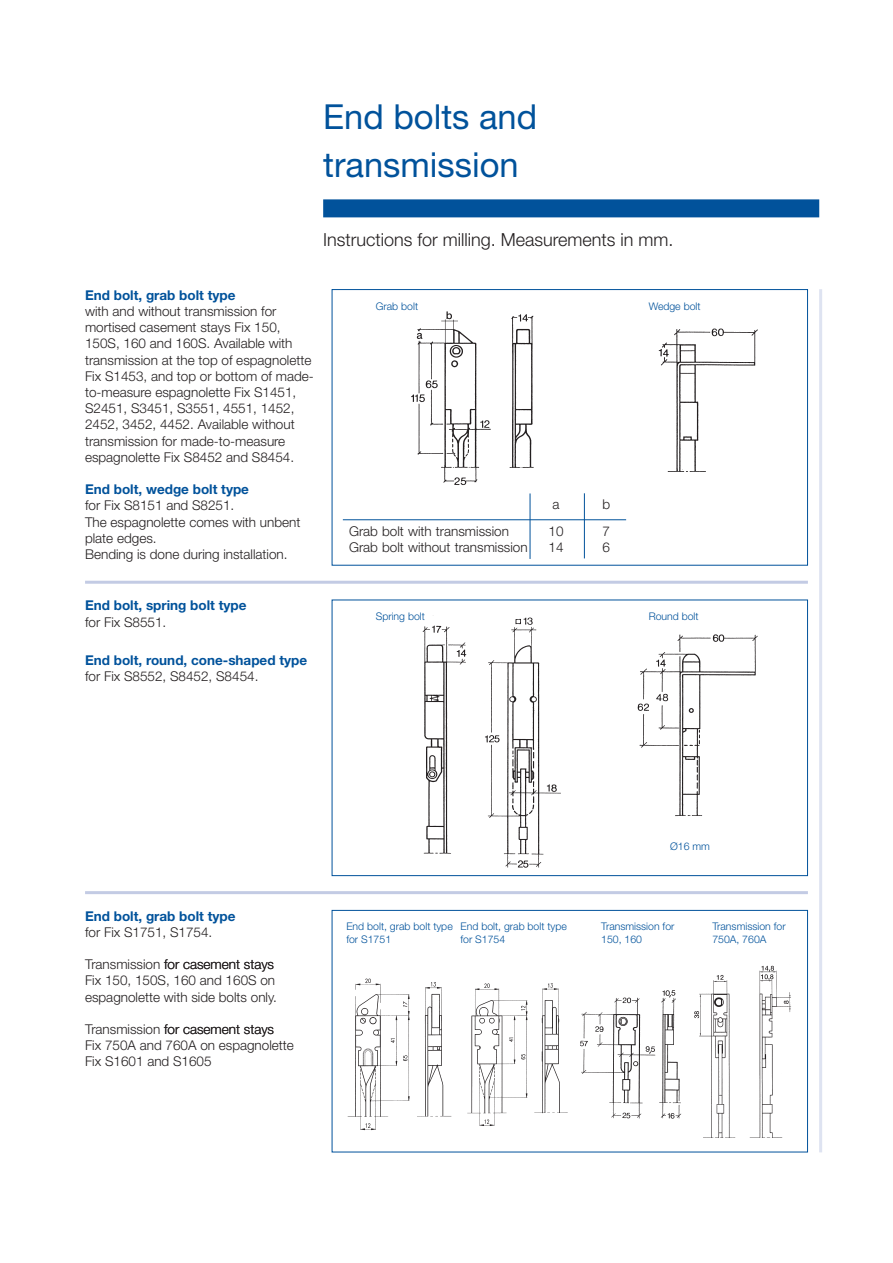
<style>
.page{position:relative;width:893px;height:1263px;background:#fff}
.page>*{position:absolute;margin:0;border:0;box-sizing:border-box;transform-origin:0 0}
.Rubrik_28p_blå{font:34.5px/48px "Helvetica Neue";color:#01529b}
._45_light_12_p{font:300 18px "Helvetica Neue";color:#231f20}
._45_light_9p_brödtex{font:300 13.5px/16.2px "Helvetica Neue";color:#231f20}
.Blå_liten_rubrik{font:700 13.5px "Helvetica Neue";color:#01529b}
.Bildtext_45_light{font:300 10.5px/12.6px "Helvetica Neue";color:#01529b}
</style>
<div class="page">
<div style="left:323px;top:199px;width:496px;height:18px;background:#01529b"></div>
<hr style="left:819px;top:289px;width:3px;height:863px;background:#dee3f1">
<div style="left:332px;top:289px;width:476px;height:277px;border:1px solid #01529b"></div>
<div style="left:332px;top:600px;width:476px;height:276px;border:1px solid #01529b"></div>
<div style="left:332px;top:910px;width:476px;height:242px;border:1px solid #01529b"></div>
<img style="left:411px;top:311px;width:123px;height:174px">
<hr style="left:85px;top:581px;width:723px;height:3px;background:#c3cbe4">
<hr style="left:85px;top:891px;width:723px;height:3px;background:#c3cbe4">
<img style="left:658px;top:328px;width:100px;height:144px">
<img style="left:637px;top:634px;width:121px;height:183px">
<img style="left:467px;top:983px;width:101px;height:143px">
<img style="left:580px;top:990px;width:101px;height:129px">
<img style="left:422px;top:615px;width:139px;height:253px">
<img style="left:694px;top:965px;width:97px;height:173px">
<img style="left:347px;top:978px;width:105px;height:153px">
<hr style="left:530px;top:493px;width:1px;height:66px;background:#01529b">
<hr style="left:584px;top:493px;width:1px;height:65px;background:#01529b">
<hr style="left:343px;top:519px;width:283px;height:1px;background:#01529b">
<p class="Rubrik_28p_blå" style="left:323px;top:93px;width:216px">End bolts and transmission</p>
<p class="_45_light_12_p" style="left:323px;top:229px;width:352px">Instructions for milling. Measurements in mm.</p>
<p class="Blå_liten_rubrik" style="left:85px;top:287px;width:152px">End bolt, grab bolt type</p>
<p class="_45_light_9p_brödtex" style="left:85px;top:303px;width:230px">with and without transmission for mortised casement stays Fix 150, 150S, 160 and 160S. Available with transmission at the top of espagnolette Fix S1453, and top or bottom of made&shy;to-measure espagnolette Fix S1451, S2451, S3451, S3551, 4551, 1452, 2452, 3452, 4452. Available without transmission for made-to-measure espagnolette Fix S8452 and S8454.</p>
<p class="Blå_liten_rubrik" style="left:85px;top:481px;width:165px">End bolt, wedge bolt type</p>
<p class="_45_light_9p_brödtex" style="left:85px;top:497px;width:151px">for Fix S8151 and S8251.</p>
<p class="_45_light_9p_brödtex" style="left:85px;top:513px;width:217px">The espagnolette comes with unbent plate edges.<br>Bending is done during installation.</p>
<p class="Blå_liten_rubrik" style="left:85px;top:597px;width:163px">End bolt, spring bolt type</p>
<p class="_45_light_9p_brödtex" style="left:85px;top:614px;width:83px">for Fix S8551.</p>
<p class="Blå_liten_rubrik" style="left:85px;top:651px;width:224px">End bolt, round, cone-shaped type</p>
<p class="_45_light_9p_brödtex" style="left:85px;top:667px;width:175px">for Fix S8552, S8452, S8454.</p>
<p class="Bildtext_45_light" style="left:376px;top:299px;width:44px">Grab bolt</p>
<p class="Bildtext_45_light" style="left:649px;top:299px;width:53px">Wedge bolt</p>
<p class="_45_light_9p_brödtex" style="left:553px;top:495px;width:9px">a</p>
<p class="_45_light_9p_brödtex" style="left:603px;top:495px;width:9px">b</p>
<p class="_45_light_9p_brödtex" style="left:349px;top:523px;width:161px">Grab bolt with transmission</p>
<p class="_45_light_9p_brödtex" style="left:549px;top:523px;width:17px">10</p>
<p class="_45_light_9p_brödtex" style="left:603px;top:523px;width:9px">7</p>
<p class="_45_light_9p_brödtex" style="left:349px;top:539px;width:180px">Grab bolt without transmission</p>
<p class="_45_light_9p_brödtex" style="left:549px;top:539px;width:17px">14</p>
<p class="_45_light_9p_brödtex" style="left:603px;top:539px;width:9px">6</p>
<p class="Bildtext_45_light" style="left:376px;top:610px;width:51px">Spring bolt</p>
<p class="Bildtext_45_light" style="left:649px;top:610px;width:51px">Round bolt</p>
<p class="Blå_liten_rubrik" style="left:85px;top:907px;width:152px">End bolt, grab bolt type</p>
<p class="_45_light_9p_brödtex" style="left:85px;top:924px;width:129px">for Fix S1751, S1754.</p>
<p class="_45_light_9p_brödtex" style="left:85px;top:956px;width:193px">Transmission for casement stays<br>Fix 150, 150S, 160 and 160S on espagnolette with side bolts only.</p>
<p class="_45_light_9p_brödtex" style="left:85px;top:1021px;width:210px">Transmission for casement stays<br>Fix 750A and 760A on espagnolette<br>Fix S1601 and S1605</p>
<p class="Bildtext_45_light" style="left:670px;top:840px;width:41px">Ø16 mm</p>
<p class="Bildtext_45_light" style="left:346px;top:920px;width:108px">End bolt, grab bolt type for S1751</p>
<p class="Bildtext_45_light" style="left:461px;top:920px;width:108px">End bolt, grab bolt type for S1754</p>
<p class="Bildtext_45_light" style="left:601px;top:920px;width:75px">Transmission for</p>
<p class="Bildtext_45_light" style="left:601px;top:933px;width:42px">150, 160</p>
<p class="Bildtext_45_light" style="left:712px;top:920px;width:75px">Transmission for<br>750A, 760A</p>
</div>
